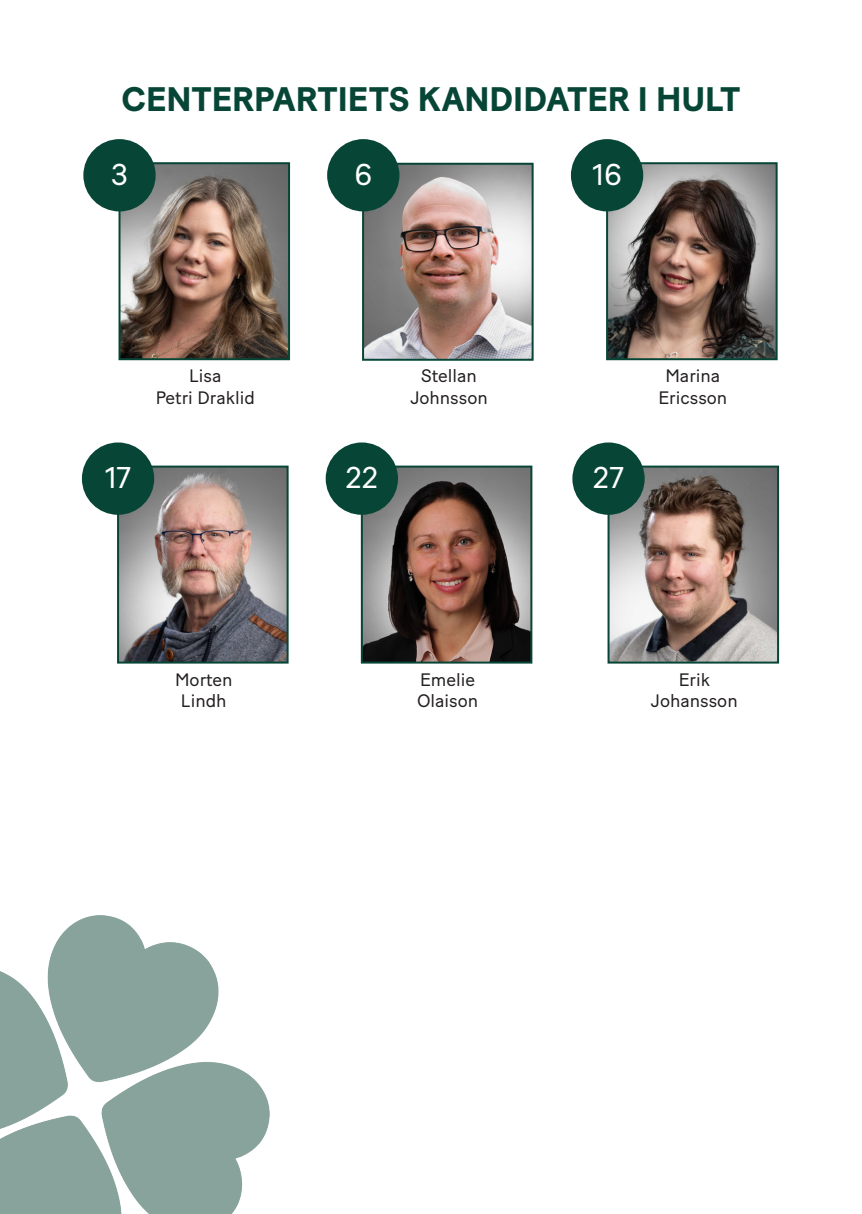
<style>
.page{position:relative;width:862px;height:1214px;background:#fff}
.page>*{position:absolute;margin:0;border:0;box-sizing:border-box;transform-origin:0 0}
.t1{font:700 34px "Baton Turbo";color:#074636}
.t2{font:30px "Baton Turbo";color:#fff}
.t3{font:18px/21.6px "Baton Turbo";color:#231f20;text-align:center}
</style>
<div class="page">
<img style="left:0;top:915px;width:270px;height:298px">
<img style="left:121px;top:165px;width:166px;height:192px">
<div style="left:118px;top:162px;width:172px;height:198px;border:2px solid #074636"></div>
<div style="left:83px;top:139px;width:73px;height:72px;background:#074636;border-radius:50%"></div>
<img style="left:609px;top:165px;width:165px;height:192px">
<div style="left:606px;top:162px;width:171px;height:198px;border:2px solid #074636"></div>
<div style="left:571px;top:139px;width:72px;height:72px;background:#074636;border-radius:50%"></div>
<img style="left:610px;top:468px;width:166px;height:192px">
<div style="left:607px;top:465px;width:172px;height:198px;border:2px solid #074636"></div>
<div style="left:572px;top:442px;width:72px;height:72px;background:#074636;border-radius:50%"></div>
<img style="left:365px;top:166px;width:165px;height:192px">
<div style="left:362px;top:163px;width:171px;height:198px;border:2px solid #074636"></div>
<div style="left:327px;top:139px;width:72px;height:72px;background:#074636;border-radius:50%"></div>
<img style="left:120px;top:468px;width:166px;height:192px">
<div style="left:117px;top:465px;width:172px;height:198px;border:2px solid #074636"></div>
<div style="left:82px;top:442px;width:72px;height:72px;background:#074636;border-radius:50%"></div>
<img style="left:364px;top:468px;width:165px;height:192px">
<div style="left:361px;top:465px;width:171px;height:198px;border:2px solid #074636"></div>
<div style="left:326px;top:442px;width:72px;height:72px;background:#074636;border-radius:50%"></div>
<p class="t1" style="left:122px;top:73px;width:620px">CENTERPARTIETS KANDIDATER I HULT</p>
<p class="t2" style="left:111px;top:152px;width:18px">3</p>
<p class="t2" style="left:105px;top:455px;width:28px">17</p>
<p class="t3" style="left:156px;top:363px;width:101px">Lisa<br>Petri Draklid</p>
<p class="t3" style="left:175px;top:667px;width:59px">Morten</p>
<p class="t3" style="left:181px;top:688px;width:47px">Lindh</p>
<p class="t2" style="left:354px;top:152px;width:19px">6</p>
<p class="t2" style="left:345px;top:455px;width:34px">22</p>
<p class="t3" style="left:410px;top:363px;width:79px">Stellan<br>Johnsson</p>
<p class="t3" style="left:417px;top:667px;width:63px;text-align:left">Emelie<br>Olaison</p>
<p class="t2" style="left:592px;top:152px;width:31px">16</p>
<p class="t2" style="left:593px;top:455px;width:33px">27</p>
<p class="t3" style="left:665px;top:363px;width:56px">Marina</p>
<p class="t3" style="left:658px;top:385px;width:70px">Ericsson</p>
<p class="t3" style="left:678px;top:667px;width:33px">Erik</p>
<p class="t3" style="left:651px;top:688px;width:88px">Johansson</p>
</div>
